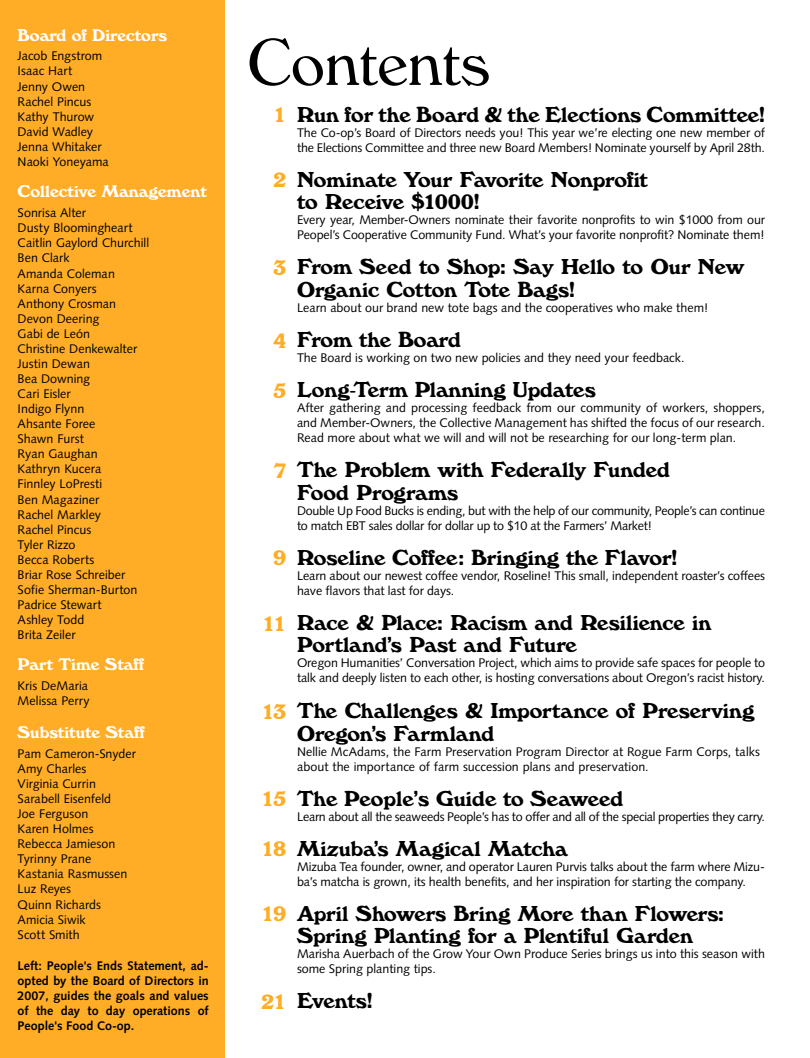
<style>
.page{position:relative;width:810px;height:1058px;background:#fff}
.page>*{position:absolute;margin:0;border:0;box-sizing:border-box;transform-origin:0 0}
.t1{font:68.75px "Windsor D";color:#000}
.t2{font:700 22.5px/22.5px "Windsor D";color:#000}
.t3{font:700 17.5px "Windsor D";color:#fff}
.t4{font:12.5px/15.1px "Syntax LT Std";letter-spacing:-.005em;color:#000}
.t5{font:700 12.5px/15px "Syntax LT Std";color:#000;text-align:justify}
.s1{color:#ffad26}
</style>
<div class="page">
<div style="left:0;top:0;width:225px;height:1058px;background:#ffad26"></div>
<h3 class="t3" style="left:18px;top:25px;width:151px">Board of Directors</h3>
<p class="t4" style="left:18px;top:49px;width:93px">Jacob Engstrom<br>Isaac Hart<br>Jenny Owen<br>Rachel Pincus<br>Kathy Thurow<br>David Wadley<br>Jenna Whitaker<br>Naoki Yoneyama</p>
<h3 class="t3" style="left:18px;top:181px;width:190px">Collective Management</h3>
<p class="t4" style="left:18px;top:205px;width:133px">Sonrisa Alter<br>Dusty Bloomingheart<br>Caitlin Gaylord Churchill<br>Ben Clark<br>Amanda Coleman<br>Karna Conyers<br>Anthony Crosman<br>Devon Deering<br>Gabi de León<br>Christine Denkewalter<br>Justin Dewan<br>Bea Downing<br>Cari Eisler<br>Indigo Flynn<br>Ahsante Foree<br>Shawn Furst<br>Ryan Gaughan<br>Kathryn Kucera<br>Finnley LoPresti<br>Ben Magaziner<br>Rachel Markley<br>Rachel Pincus<br>Tyler Rizzo<br>Becca Roberts<br>Briar Rose Schreiber<br>Sofie Sherman-Burton<br>Padrice Stewart<br>Ashley Todd<br>Brita Zeiler</p>
<h3 class="t3" style="left:18px;top:654px;width:128px">Part Time Staff</h3>
<p class="t4" style="left:18px;top:678px;width:74px">Kris DeMaria<br>Melissa Perry</p>
<h3 class="t3" style="left:18px;top:721px;width:129px">Substitute Staff</h3>
<p class="t4" style="left:18px;top:746px;width:120px">Pam Cameron-Snyder<br>Amy Charles<br>Virginia Currin<br>Sarabell Eisenfeld<br>Joe Ferguson<br>Karen Holmes<br>Rebecca Jamieson<br>Tyrinny Prane<br>Kastania Rasmussen<br>Luz Reyes<br>Quinn Richards<br>Amicia Siwik<br>Scott Smith</p>
<p class="t5" style="left:18px;top:958px;width:193px">Left: People's Ends Statement, ad&shy;opted by the Board of Directors in 2007, guides the goals and values of the day to day operations of People's Food Co-op.</p>
<h1 class="t1" style="left:248px;top:24px;width:244px">Contents</h1>
<h2 class="t2" style="left:273px;top:103px;width:494px"><span class="s1">1</span> Run for the Board &amp; the Elections Committee!</h2>
<p class="t4" style="left:297px;top:125px;width:470px">The Co-op’s Board of Directors needs you! This year we’re electing one new member of the Elections Committee and three new Board Members! Nominate yourself by April 28th.</p>
<h2 class="t2" style="left:297px;top:168px;width:352px;text-indent:-24px"><span class="s1">2</span> Nominate Your Favorite Nonprofit to Receive $1000!</h2>
<p class="t4" style="left:297px;top:212px;width:469px">Every year, Member-Owners nominate their favorite nonprofits to win $1000 from our<br>Peopel’s Cooperative Community Fund. What’s your favorite nonprofit? Nominate them!</p>
<h2 class="t2" style="left:297px;top:256px;width:449px;text-indent:-24px"><span class="s1">3</span> From Seed to Shop: Say Hello to Our New<br>Organic Cotton Tote Bags!</h2>
<p class="t4" style="left:297px;top:300px;width:413px">Learn about our brand new tote bags and the cooperatives who make them!</p>
<h2 class="t2" style="left:273px;top:328px;width:189px"><span class="s1">4</span> From the Board</h2>
<p class="t4" style="left:297px;top:350px;width:389px">The Board is working on two new policies and they need your feedback.</p>
<h2 class="t2" style="left:273px;top:378px;width:324px"><span class="s1">5</span> Long-Term Planning Updates</h2>
<p class="t4" style="left:297px;top:400px;width:469px;text-align:justify">After gathering and processing feedback from our community of workers, shoppers, and Member-Owners, the Collective Management has shifted the focus of our research.<br>Read more about what we will and will not be researching for our long-term plan.</p>
<h2 class="t2" style="left:297px;top:458px;width:374px;text-indent:-24px"><span class="s1">7</span> The Problem with Federally Funded<br>Food Programs</h2>
<p class="t4" style="left:297px;top:503px;width:469px">Double Up Food Bucks is ending, but with the help of our community, People’s can continue to match EBT sales dollar for dollar up to $10 at the Farmers’ Market!</p>
<h2 class="t2" style="left:273px;top:546px;width:406px"><span class="s1">9</span> Roseline Coffee: Bringing the Flavor!</h2>
<p class="t4" style="left:297px;top:568px;width:470px">Learn about our newest coffee vendor, Roseline! This small, independent roaster’s coffees have flavors that last for days.</p>
<h2 class="t2" style="left:297px;top:611px;width:416px;text-indent:-35px"><span class="s1">11</span> Race &amp; Place: Racism and Resilience in<br>Portland’s Past and Future</h2>
<p class="t4" style="left:297px;top:655px;width:470px">Oregon Humanities’ Conversation Project, which aims to provide safe spaces for people to talk and deeply listen to each other, is hosting conversations about Oregon’s racist history.</p>
<h2 class="t2" style="left:297px;top:699px;width:459px;text-indent:-36px"><span class="s1">13</span> The Challenges &amp; Importance of Preserving<br>Oregon’s Farmland</h2>
<p class="t4" style="left:297px;top:743px;width:465px">Nellie McAdams, the Farm Preservation Program Director at Rogue Farm Corps, talks about the importance of farm succession plans and preservation.</p>
<h2 class="t2" style="left:261px;top:787px;width:363px"><span class="s1">15</span> The People’s Guide to Seaweed</h2>
<p class="t4" style="left:297px;top:808px;width:470px">Learn about all the seaweeds People’s has to offer and all of the special properties they carry.</p>
<h2 class="t2" style="left:261px;top:837px;width:308px"><span class="s1">18</span> Mizuba’s Magical Matcha</h2>
<p class="t4" style="left:297px;top:858px;width:469px">Mizuba Tea founder, owner, and operator Lauren Purvis talks about the farm where Mizu&shy;ba’s matcha is grown, its health benefits, and her inspiration for starting the company.</p>
<h2 class="t2" style="left:261px;top:902px;width:464px;text-align:center"><span class="s1">19</span> April Showers Bring More than Flowers:<br>Spring Planting for a Plentiful Garden</h2>
<p class="t4" style="left:297px;top:946px;width:470px">Marisha Auerbach of the Grow Your Own Produce Series brings us into this season with some Spring planting tips.</p>
<h2 class="t2" style="left:261px;top:989px;width:113px"><span class="s1">21</span> Events!</h2>
</div>
